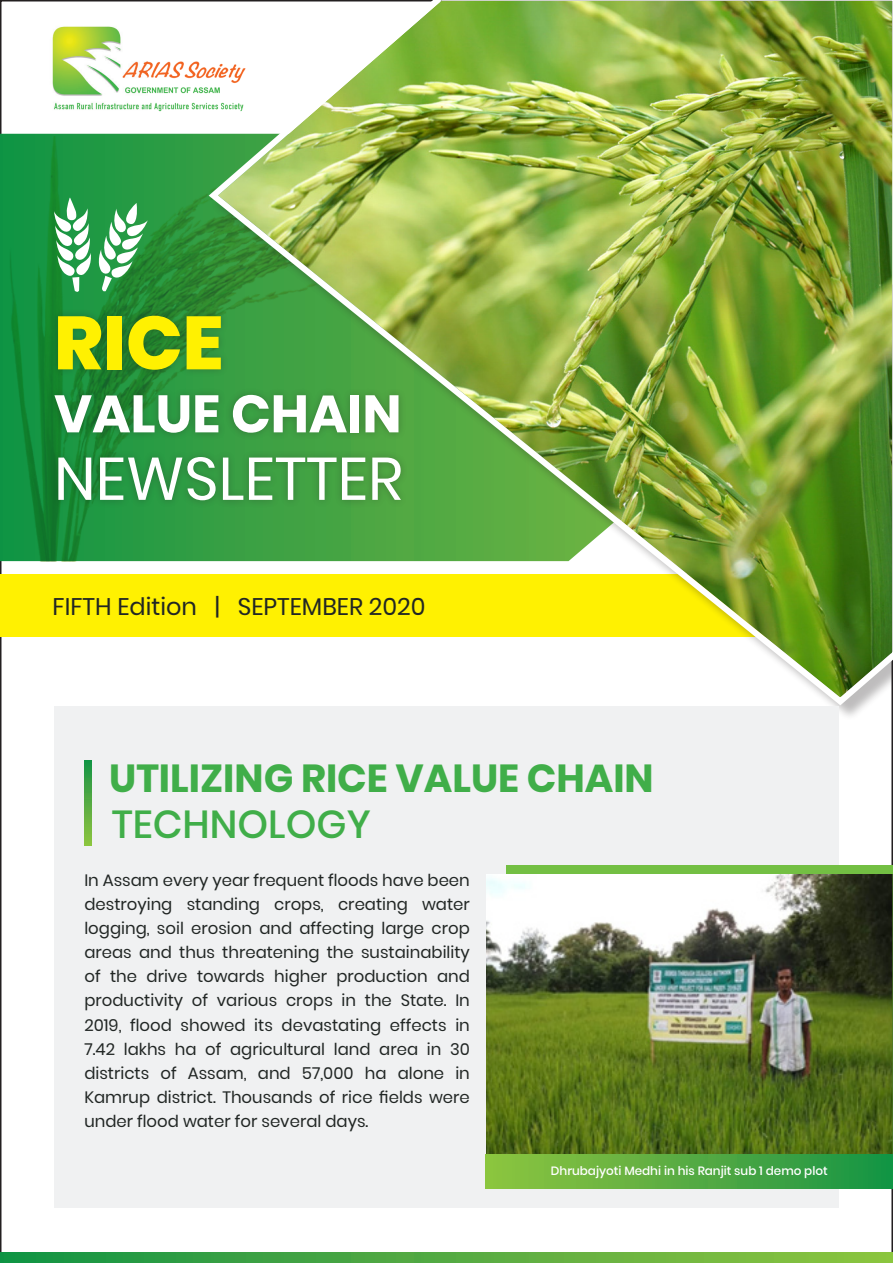
<style>
.page{position:relative;width:893px;height:1263px;background:#fff}
.page>*{position:absolute;margin:0;border:0;box-sizing:border-box;transform-origin:0 0}
.t1{font:800 75px "Poppins";color:#fff101}
.t2{font:60px "Poppins";color:#fff}
.t3{font:700 52.5px "Poppins";color:#fff}
.t4{font:700 39px "Poppins";color:#40ae49}
.t5{font:500 39px "Poppins";color:#40ae49}
.t6{font:24px "Poppins";color:#212624}
.t7{font:16.5px/24px "Poppins";color:#212624;text-align:justify}
.t8{font:500 12px "Poppins";color:#fff}
</style>
<div class="page">
<div style="left:1px;top:575px;width:891px;height:62px;background:#fff101"></div>
<svg style="left:0;top:1252px;width:893px;height:11px;background:#52ab42"></svg>
<img style="left:9px;top:136px;width:195px;height:425px">
<img style="left:204px;top:0;width:689px;height:710px">
<div style="left:47px;top:308px;width:361px;height:201px;background:#231f20;opacity:.3"></div>
<img style="left:52px;top:24px;width:197px;height:91px">
<svg style="left:98px;top:203px;width:50px;height:88px"></svg>
<svg style="left:54px;top:198px;width:37px;height:94px"></svg>
<div style="left:54px;top:706px;width:785px;height:502px;background:#f0f1f2"></div>
<svg style="left:85px;top:760px;width:6px;height:85px"></svg>
<div style="left:506px;top:865px;width:387px;height:280px;background:#73bf43"></div>
<img style="left:487px;top:874px;width:406px;height:280px">
<div style="left:486px;top:1154px;width:407px;height:34px;background:linear-gradient(to right,#91c43f,#179345)"></div>
<h1 class="t1" style="left:54px;top:300px;width:171px">RICE</h1>
<h3 class="t3" style="left:54px;top:383px;width:349px">VALUE CHAIN</h3>
<h2 class="t2" style="left:54px;top:444px;width:350px">NEWSLETTER</h2>
<h3 class="t6" style="left:52px;top:593px;width:375px">FIFTH Edition | SEPTEMBER 2020</h3>
<h3 class="t4" style="left:109px;top:755px;width:546px">UTILIZING RICE VALUE CHAIN</h3>
<h3 class="t5" style="left:112px;top:802px;width:260px">TECHNOLOGY</h3>
<p class="t7" style="left:84px;top:869px;width:387px">In Assam every year frequent floods have been destroying standing crops, creating water logging, soil erosion and affecting large crop areas and thus threatening the sustainability of the drive towards higher production and productivity of various crops in the State. In 2019, flood showed its devastating effects in 7.42 lakhs ha of agricultural land area in 30 districts of Assam, and 57,000 ha alone in Kamrup district. Thousands of rice fields were under flood water for several days.</p>
<p class="t8" style="left:551px;top:1164px;width:278px">Dhrubajyoti Medhi in his Ranjit sub 1 demo plot</p>
</div>
